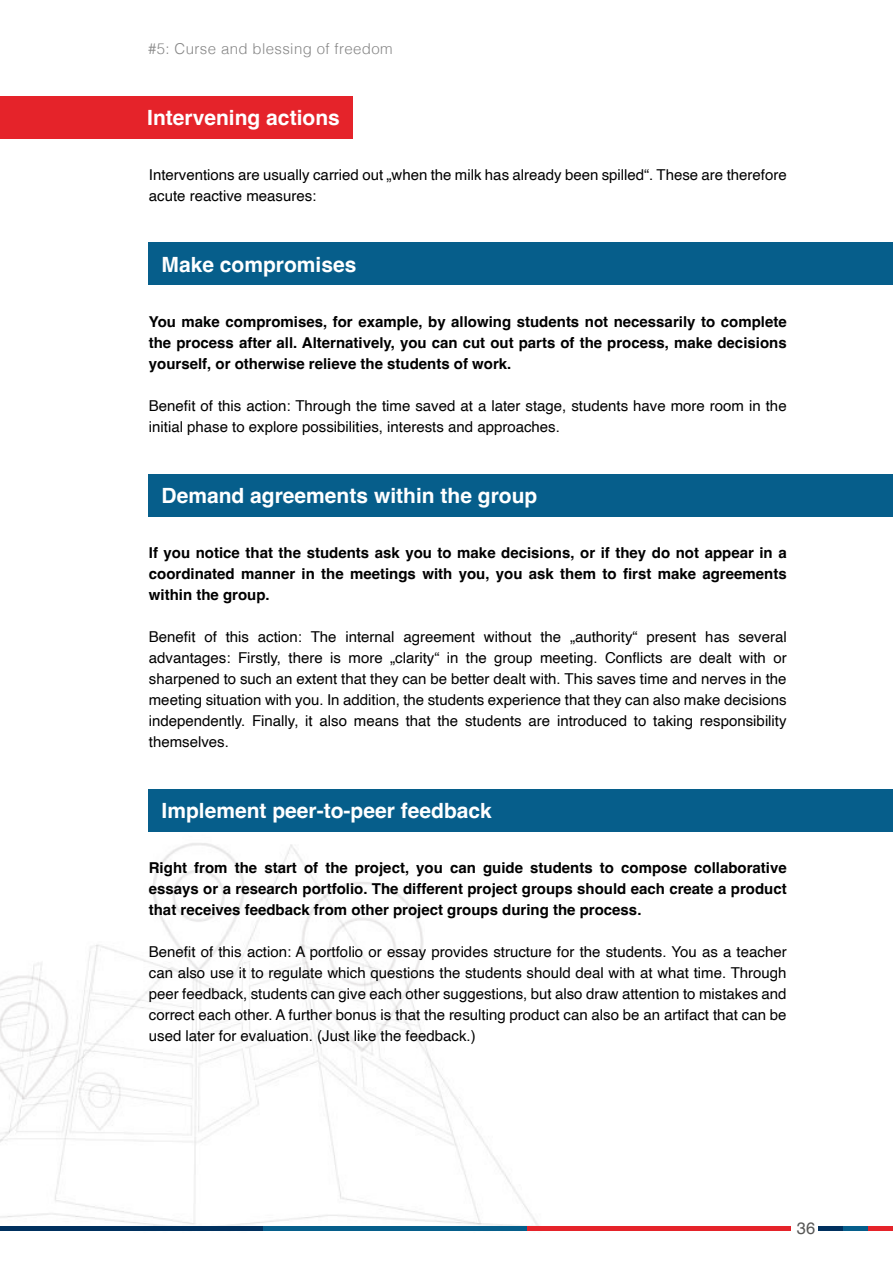
<style>
.page{position:relative;width:893px;height:1263px;background:#fff}
.page>*{position:absolute;margin:0;border:0;box-sizing:border-box;transform-origin:0 0}
.H2_blau{font:700 21px "Helvetica";color:#fff}
.t1{font:16.5px "Helvetica";color:#575756}
.p_copy{font:15px/21px "Helvetica";color:#000}
.p_copy_bold{font:700 15px/21px "Helvetica";color:#000;text-align:justify}
.t2{font:300 15px "Helvetica";letter-spacing:.025em;color:#878787}
</style>
<div class="page">
<img style="left:0;top:816px;width:571px;height:415px">
<hr style="left:818px;top:1226px;width:25px;height:4px;background:#00305e">
<hr style="left:843px;top:1226px;width:26px;height:4px;background:#065e8b">
<hr style="left:869px;top:1226px;width:24px;height:4px;background:#e5232a">
<hr style="left:0;top:1226px;width:264px;height:4px;background:#00305e">
<hr style="left:264px;top:1226px;width:263px;height:4px;background:#065e8b">
<hr style="left:527px;top:1226px;width:264px;height:4px;background:#e5232a">
<div style="left:149px;top:243px;width:744px;height:42px;background:#065e8b"></div>
<div style="left:149px;top:474px;width:744px;height:42px;background:#065e8b"></div>
<div style="left:0;top:96px;width:353px;height:42px;background:#e5232a"></div>
<div style="left:149px;top:789px;width:744px;height:42px;background:#065e8b"></div>
<p class="t2" style="left:148px;top:36px;width:246px">#5: Curse and blessing of freedom</p>
<h2 class="H2_blau" style="left:147px;top:105px;width:194px">Intervening actions</h2>
<p class="p_copy" style="left:149px;top:165px;width:639px">Interventions are usually carried out „when the milk has already been spilled“. These are therefore acute reactive measures:</p>
<h2 class="H2_blau" style="left:162px;top:252px;width:196px">Make compromises</h2>
<p class="p_copy_bold" style="left:149px;top:313px;width:639px">You make compromises, for example, by allowing students not necessarily to complete the process after all. Alternatively, you can cut out parts of the process, make decisions yourself, or otherwise relieve the students of work.</p>
<p class="p_copy" style="left:149px;top:396px;width:639px">Benefit of this action: Through the time saved at a later stage, students have more room in the initial phase to explore possibilities, interests and approaches.</p>
<h2 class="H2_blau" style="left:162px;top:483px;width:377px">Demand agreements within the group</h2>
<p class="p_copy_bold" style="left:149px;top:544px;width:639px">If you notice that the students ask you to make decisions, or if they do not appear in a coordinated manner in the meetings with you, you ask them to first make agreements within the group.</p>
<p class="p_copy" style="left:149px;top:627px;width:643px">Benefit of this action: The internal agreement without the „authority“ present has -several--advantages:- Firstly, there is more „clarity“ in the group meeting. Conflicts are dealt with or sharpened to such an extent that they can be better dealt with. This saves time and nerves in the meeting situation with you. In addition, the students experience that they can also make decisions independently. Finally, it also means that the students are introduced to taking responsibility themselves.</p>
<h2 class="H2_blau" style="left:162px;top:798px;width:332px">Implement peer-to-peer feedback</h2>
<p class="p_copy_bold" style="left:149px;top:859px;width:639px">Right from the start of the project, you can guide students to compose collaborative essays or a research portfolio. The different project groups should each create a product that receives feedback from other project groups during the process.</p>
<p class="p_copy" style="left:149px;top:942px;width:639px;text-align:justify">Benefit of this action: A portfolio or essay provides structure for the students. You as a teacher can also use it to regulate which questions the students should deal with at what time. Through peer feedback, students can give each other suggestions, but also draw attention to mistakes and correct each other. A further bonus is that the resulting product can also be an artifact that can be used later for evaluation. (Just like the feedback.)</p>
<p class="t1" style="left:797px;top:1215px;width:20px">36</p>
</div>
